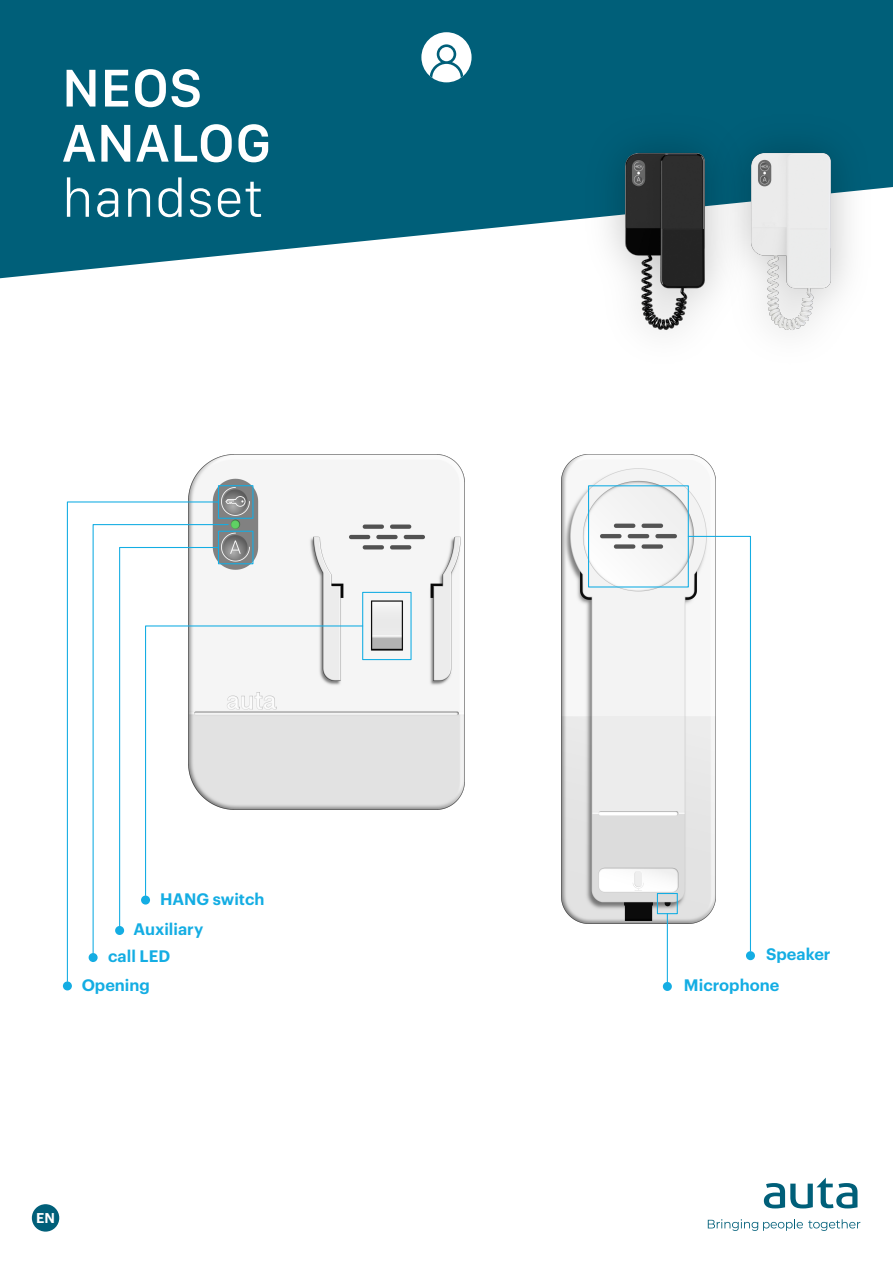
<style>
.page{position:relative;width:893px;height:1263px;background:#fff}
.page>*{position:absolute;margin:0;border:0;box-sizing:border-box;transform-origin:0 0}
.t1{font:600 55.05px/55.1px "San Francisco Text";color:#fff}
.t2{font:300 55.05px "San Francisco Text";color:#fff}
.t3{font:600 16.35px/30.8px "Graphik";color:#14ade3}
.t4{font:600 13.95px "Graphik";color:#fff}
</style>
<div class="page">
<svg style="left:0;top:0;width:893px;height:279px;background:#186e85"></svg>
<svg style="left:764px;top:1177px;width:93px;height:31px"></svg>
<svg style="left:708px;top:1219px;width:152px;height:12px"></svg>
<div style="left:33px;top:1205px;width:26px;height:26px;background:#005f79;border-radius:50%"></div>
<div style="left:32px;top:1204px;width:27px;height:27px;border:2px solid #005f79;border-radius:50%"></div>
<div style="left:421px;top:32px;width:51px;height:50px;background:#fff;border-radius:50%"></div>
<svg style="left:430px;top:44px;width:33px;height:34px"></svg>
<img style="left:745px;top:114px;width:126px;height:179px">
<img style="left:745px;top:148px;width:91px;height:183px">
<img style="left:586px;top:113px;width:159px;height:180px">
<img style="left:573px;top:148px;width:137px;height:183px">
<img style="left:188px;top:454px;width:277px;height:356px">
<img style="left:562px;top:455px;width:153px;height:468px">
<div style="left:218px;top:485px;width:35px;height:34px;border:1px solid #14ade3"></div>
<div style="left:218px;top:531px;width:35px;height:33px;border:1px solid #14ade3"></div>
<div style="left:362px;top:592px;width:50px;height:68px;border:1px solid #14ade3"></div>
<div style="left:588px;top:485px;width:101px;height:102px;border:1px solid #14ade3"></div>
<div style="left:657px;top:893px;width:21px;height:21px;border:1px solid #14ade3"></div>
<svg style="left:66px;top:501px;width:154px;height:480px"></svg>
<svg style="left:229px;top:625px;width:135px;height:185px"></svg>
<svg style="left:687px;top:535px;width:64px;height:416px"></svg>
<hr style="left:667px;top:914px;width:1px;height:68px;background:#14ade3">
<svg style="left:92px;top:523px;width:137px;height:431px"></svg>
<div style="left:115px;top:926px;width:9px;height:9px;background:#14ade3;border-radius:50%"></div>
<div style="left:141px;top:895px;width:9px;height:9px;background:#14ade3;border-radius:50%"></div>
<div style="left:746px;top:951px;width:9px;height:9px;background:#14ade3;border-radius:50%"></div>
<div style="left:663px;top:982px;width:9px;height:9px;background:#14ade3;border-radius:50%"></div>
<div style="left:89px;top:953px;width:9px;height:9px;background:#14ade3;border-radius:50%"></div>
<div style="left:63px;top:981px;width:9px;height:9px;background:#14ade3;border-radius:50%"></div>
<h1 class="t1" style="left:62px;top:59px;width:211px">NEOS<br>ANALOG</h1>
<h1 class="t2" style="left:62px;top:164px;width:203px">handset</h1>
<p class="t3" style="left:160px;top:884px;width:106px">HANG switch</p>
<p class="t3" style="left:134px;top:914px;width:71px">Auxiliary</p>
<p class="t3" style="left:82px;top:943px;width:90px;line-height:28.5px;text-indent:27px">call LED<br>Opening</p>
<p class="t4" style="left:36px;top:1211px;width:20px">EN</p>
<p class="t3" style="left:684px;top:940px;width:148px;text-indent:82px">Speaker<br>Microphone</p>
</div>
